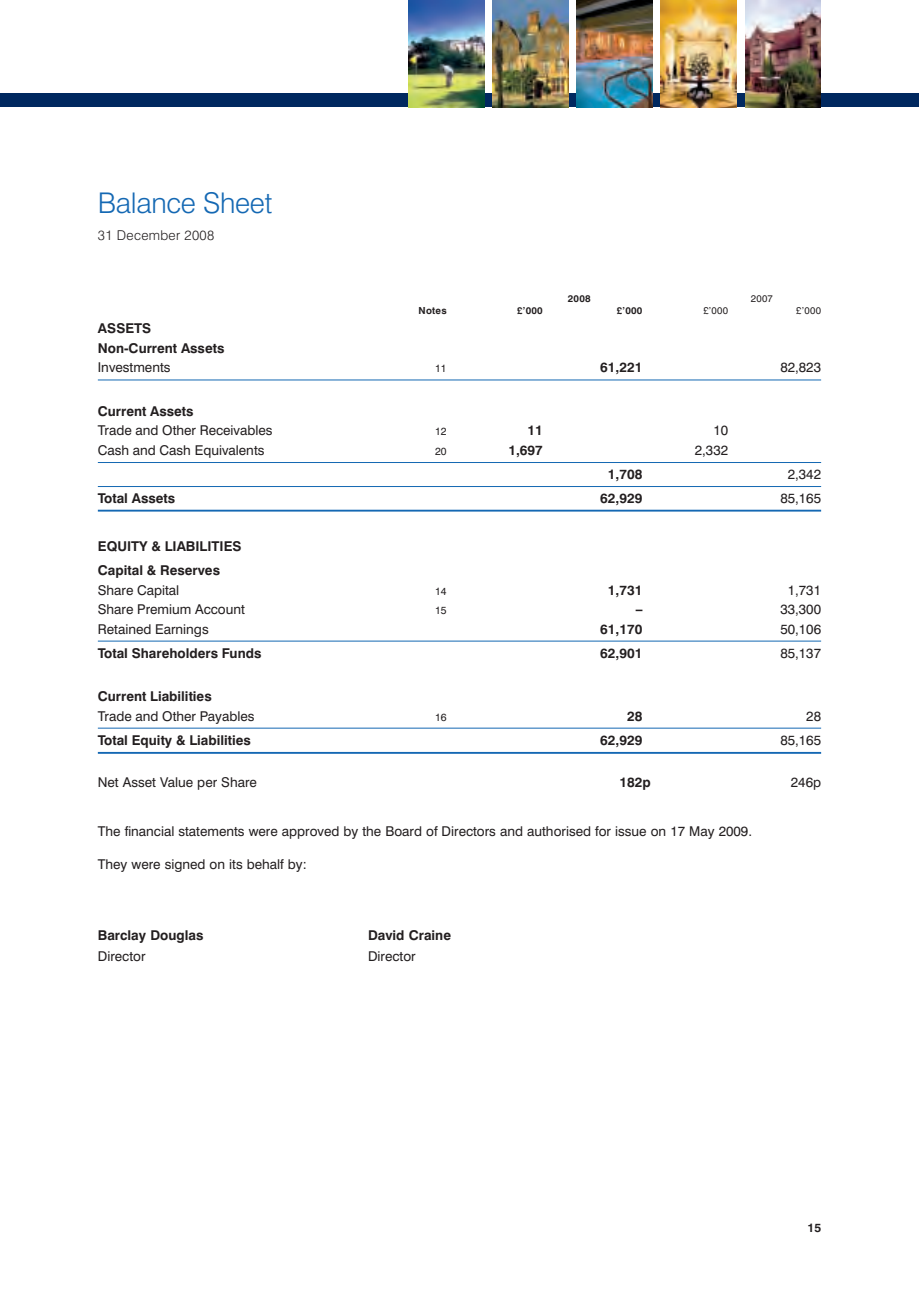
<style>
.page{position:relative;width:919px;height:1289px;background:#fff}
.page>*{position:absolute;margin:0;border:0;box-sizing:border-box;transform-origin:0 0}
.t1{font:300 28.5px "Swiss 721 BT";letter-spacing:-.01em;color:#1468b3}
.t2{font:13.5px "Swiss 721 BT";color:#231f20}
.t3{font:700 13.5px/19.5px "Swiss 721 BT";color:#231f20}
.t4{font:300 13.5px "Swiss 721 BT";letter-spacing:.025em;color:#231f20}
.t5{font:700 12px "Swiss 721 BT";color:#231f20}
.t6{font:10.5px "Swiss 721 BT";color:#231f20}
.t7{font:700 9.75px "Swiss 721 BT";letter-spacing:.025em;color:#231f20}
.t8{font:9.75px "Swiss 721 BT";letter-spacing:.025em;color:#231f20}
</style>
<div class="page">
<div style="left:14px;top:93px;width:904px;height:14px;background:#00285f"></div>
<img style="left:408px;top:0;width:76px;height:107px">
<img style="left:492px;top:0;width:76px;height:107px">
<img style="left:576px;top:0;width:76px;height:107px">
<img style="left:660px;top:0;width:76px;height:107px">
<img style="left:745px;top:0;width:75px;height:107px">
<div style="left:0;top:93px;width:13px;height:14px;background:#00285f"></div>
<hr style="left:98px;top:379px;width:723px;height:1px;background:#1468b3">
<hr style="left:98px;top:462px;width:723px;height:1px;background:#1468b3">
<hr style="left:98px;top:486px;width:723px;height:1px;background:#1468b3">
<hr style="left:98px;top:509px;width:723px;height:2px;background:#1468b3">
<hr style="left:98px;top:640px;width:723px;height:1px;background:#1468b3">
<hr style="left:98px;top:727px;width:723px;height:1px;background:#1468b3">
<hr style="left:98px;top:752px;width:723px;height:1px;background:#1468b3">
<h1 class="t1" style="left:98px;top:193px;width:176px">Balance Sheet</h1>
<p class="t4" style="left:98px;top:231px;width:118px">31 December 2008</p>
<p class="t7" style="left:567px;top:295px;width:24px">2008</p>
<p class="t8" style="left:750px;top:295px;width:24px">2007</p>
<p class="t7" style="left:418px;top:307px;width:30px">Notes</p>
<p class="t7" style="left:517px;top:307px;width:27px">£’000</p>
<p class="t7" style="left:616px;top:307px;width:27px">£’000</p>
<p class="t8" style="left:703px;top:307px;width:26px">£’000</p>
<p class="t8" style="left:796px;top:307px;width:26px">£’000</p>
<p class="t3" style="left:98px;top:320px;width:128px">ASSETS<br>Non-Current Assets</p>
<p class="t2" style="left:98px;top:363px;width:74px">Investments</p>
<p class="t6" style="left:435px;top:365px;width:13px">11</p>
<p class="t3" style="left:600px;top:359px;width:44px">61,221</p>
<p class="t2" style="left:780px;top:363px;width:42px">82,823</p>
<p class="t3" style="left:98px;top:403px;width:97px">Current Assets</p>
<p class="t2" style="left:98px;top:426px;width:176px">Trade and Other Receivables</p>
<p class="t6" style="left:435px;top:428px;width:13px">12</p>
<p class="t3" style="left:527px;top:422px;width:17px">11</p>
<p class="t2" style="left:713px;top:426px;width:16px">10</p>
<p class="t2" style="left:98px;top:445px;width:168px">Cash and Cash Equivalents</p>
<p class="t6" style="left:435px;top:447px;width:13px">20</p>
<p class="t3" style="left:508px;top:442px;width:36px">1,697</p>
<p class="t2" style="left:694px;top:445px;width:35px">2,332</p>
<p class="t3" style="left:608px;top:466px;width:36px">1,708</p>
<p class="t2" style="left:787px;top:469px;width:35px">2,342</p>
<p class="t3" style="left:98px;top:490px;width:79px">Total Assets</p>
<p class="t3" style="left:600px;top:490px;width:44px">62,929</p>
<p class="t2" style="left:780px;top:493px;width:42px">85,165</p>
<p class="t3" style="left:98px;top:535px;width:145px;line-height:24px">EQUITY &amp; LIABILITIES<br>Capital &amp; Reserves</p>
<p class="t2" style="left:98px;top:585px;width:83px">Share Capital</p>
<p class="t6" style="left:435px;top:587px;width:13px">14</p>
<p class="t3" style="left:608px;top:581px;width:36px">1,731</p>
<p class="t2" style="left:787px;top:585px;width:35px">1,731</p>
<p class="t2" style="left:98px;top:604px;width:148px">Share Premium Account</p>
<p class="t6" style="left:435px;top:606px;width:13px">15</p>
<p class="t3" style="left:635px;top:601px;width:8px">–</p>
<p class="t2" style="left:780px;top:604px;width:42px">33,300</p>
<p class="t2" style="left:98px;top:624px;width:112px">Retained Earnings</p>
<p class="t3" style="left:600px;top:620px;width:44px">61,170</p>
<p class="t2" style="left:780px;top:624px;width:42px">50,106</p>
<p class="t3" style="left:98px;top:644px;width:165px">Total Shareholders Funds</p>
<p class="t3" style="left:600px;top:644px;width:44px">62,901</p>
<p class="t2" style="left:780px;top:648px;width:42px">85,137</p>
<p class="t3" style="left:98px;top:688px;width:115px">Current Liabilities</p>
<p class="t2" style="left:98px;top:711px;width:158px">Trade and Other Payables</p>
<p class="t6" style="left:435px;top:713px;width:13px">16</p>
<p class="t3" style="left:627px;top:707px;width:17px">28</p>
<p class="t2" style="left:806px;top:711px;width:16px">28</p>
<p class="t3" style="left:98px;top:731px;width:154px">Total Equity &amp; Liabilities</p>
<p class="t3" style="left:600px;top:731px;width:44px">62,929</p>
<p class="t2" style="left:780px;top:735px;width:42px">85,165</p>
<p class="t2" style="left:98px;top:777px;width:160px">Net Asset Value per Share</p>
<p class="t3" style="left:619px;top:773px;width:33px">182p</p>
<p class="t2" style="left:790px;top:777px;width:32px">246p</p>
<p class="t2" style="left:98px;top:826px;width:655px">The financial statements were approved by the Board of Directors and authorised for issue on 17 May 2009.</p>
<p class="t2" style="left:98px;top:859px;width:210px">They were signed on its behalf by:</p>
<p class="t3" style="left:98px;top:926px;width:107px">Barclay Douglas</p>
<p class="t3" style="left:368px;top:926px;width:84px">David Craine</p>
<p class="t2" style="left:98px;top:951px;width:49px">Director</p>
<p class="t2" style="left:368px;top:951px;width:49px">Director</p>
<p class="t5" style="left:807px;top:1223px;width:15px">15</p>
</div>
